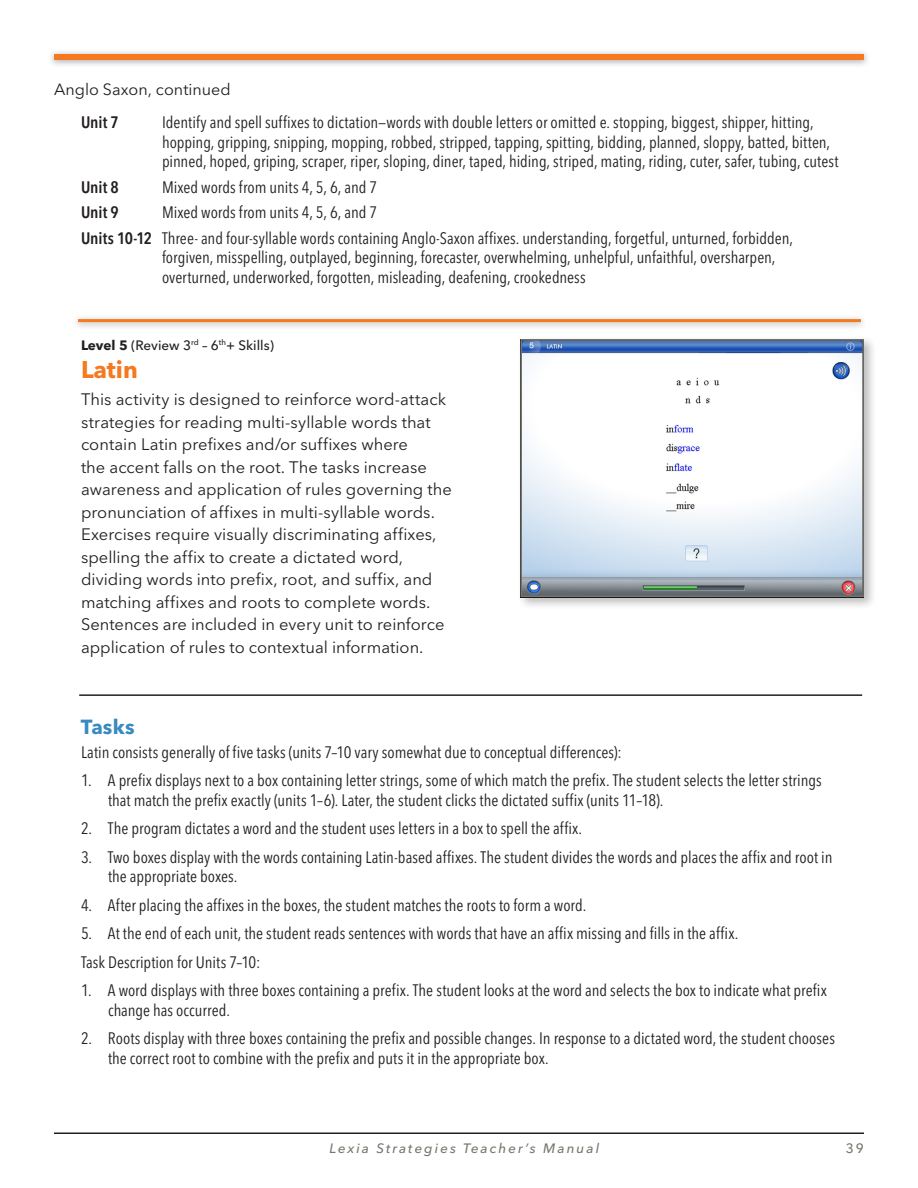
<style>
.page{position:relative;width:918px;height:1188px;background:#fff}
.page>*{position:absolute;margin:0;border:0;box-sizing:border-box;transform-origin:0 0}
.A-Head{font:700 24px "Avenir Next LT Pro";color:#f47921}
.B_Head{font:700 20.25px "Avenir Next LT Pro";letter-spacing:.005em;color:#388ac0}
.Task_Desc{font:condensed 16.5px/19.5px "Avenir Next LT Pro";color:#231f20}
.Unit_copy{font:condensed 16.5px/19.5px "Avenir Next LT Pro";color:#231f20}
.Activity_Descript{font:16.5px/22.5px "Avenir Next LT Pro";color:#231f20}
.Unit_copy-2{font:600 condensed 16.5px "Avenir Next LT Pro";letter-spacing:-.005em;color:#231f20}
.Body_Copy{font:16.2px "Avenir Next LT Pro";color:#231f20}
.t1{font:italic 500 13.5px "Avenir Next LT Pro";letter-spacing:.15em;color:#77776f}
.Level_and_Skill{font:500 13.5px "Avenir Next LT Pro";color:#231f20}
.t2{font:500 13.5px "Avenir Next LT Pro";color:#77776f}
.s1{font-weight:600}
.s2{font-weight:700}
</style>
<div class="page">
<hr style="left:54px;top:1132px;width:810px;height:2px;background:#231f20">
<div style="left:48px;top:49px;width:823px;height:19px;background:#231f20;opacity:.4"></div>
<div style="left:54px;top:54px;width:810px;height:6px;background:#f47921"></div>
<div style="left:517px;top:335px;width:359px;height:275px;background:#231f20;opacity:.3"></div>
<img style="left:524px;top:342px;width:337px;height:252px">
<div style="left:521px;top:339px;width:343px;height:258px;border:2px solid #76756e"></div>
<hr style="left:79px;top:694px;width:783px;height:2px;background:#231f20">
<div style="left:72px;top:314px;width:796px;height:16px;background:#231f20;opacity:.4"></div>
<hr style="left:78px;top:319px;width:783px;height:3px;background:#f47921">
<p class="Body_Copy" style="left:54px;top:80px;width:178px">Anglo Saxon, continued</p>
<p class="Unit_copy-2" style="left:81px;top:112px;width:39px">Unit 7</p>
<p class="Unit_copy" style="left:162px;top:112px;width:678px">Identify and spell suffixes to dictation—words with double letters or omitted e. stopping, biggest, shipper, hitting, hopping, gripping, snipping, mopping, robbed, stripped, tapping, spitting, bidding, planned, sloppy, batted, bitten, pinned, hoped, griping, scraper, riper, sloping, diner, taped, hiding, striped, mating, riding, cuter, safer, tubing, cutest</p>
<p class="Unit_copy-2" style="left:81px;top:177px;width:39px">Unit 8</p>
<p class="Unit_copy" style="left:162px;top:177px;width:217px">Mixed words from units 4, 5, 6, and 7</p>
<p class="Unit_copy-2" style="left:81px;top:202px;width:39px">Unit 9</p>
<p class="Unit_copy" style="left:162px;top:202px;width:217px">Mixed words from units 4, 5, 6, and 7</p>
<p class="Unit_copy" style="left:162px;top:228px;width:632px;text-indent:-81px"><span class="s1">Units 10-12</span> Three- and four-syllable words containing Anglo-Saxon affixes. understanding, forgetful, unturned, forbidden, forgiven, misspelling, outplayed, beginning, forecaster, overwhelming, unhelpful, unfaithful, oversharpen, overturned, underworked, forgotten, misleading, deafening, crookedness</p>
<p class="Level_and_Skill" style="left:81px;top:337px;width:195px"><span class="s2">Level 5</span> (Review 3<sup>rd</sup> – 6<sup>th</sup>+ Skills)</p>
<p class="A-Head" style="left:81px;top:355px;width:58px">Latin</p>
<p class="Activity_Descript" style="left:81px;top:388px;width:372px">This activity is designed to reinforce word-attack strategies for reading multi-syllable words that contain Latin prefixes and/or suffixes where<br>the accent falls on the root. The tasks increase awareness and application of rules governing the pronunciation of affixes in multi-syllable words.<br>Exercises require visually discriminating affixes, spelling the affix to create a dictated word, dividing words into prefix, root, and suffix, and matching affixes and roots to complete words.<br>Sentences are included in every unit to reinforce application of rules to contextual information.</p>
<p class="B_Head" style="left:81px;top:714px;width:55px">Tasks</p>
<p class="Task_Desc" style="left:81px;top:742px;width:542px">Latin consists generally of five tasks (units 7–10 vary somewhat due to conceptual differences):</p>
<p class="Task_Desc" style="left:108px;top:771px;width:715px;text-indent:-27px">1. A prefix displays next to a box containing letter strings, some of which match the prefix. The student selects the letter strings that match the prefix exactly (units 1–6). Later, the student clicks the dictated suffix (units 11–18).</p>
<p class="Task_Desc" style="left:81px;top:819px;width:503px">2. The program dictates a word and the student uses letters in a box to spell the affix.</p>
<p class="Task_Desc" style="left:108px;top:847px;width:726px;text-indent:-27px">3. Two boxes display with the words containing Latin-based affixes. The student divides the words and places the affix and root in the appropriate boxes.</p>
<p class="Task_Desc" style="left:81px;top:895px;width:507px">4. After placing the affixes in the boxes, the student matches the roots to form a word.</p>
<p class="Task_Desc" style="left:81px;top:924px;width:659px">5. At the end of each unit, the student reads sentences with words that have an affix missing and fills in the affix.</p>
<p class="Task_Desc" style="left:81px;top:952px;width:181px">Task Description for Units 7–10:</p>
<p class="Task_Desc" style="left:108px;top:981px;width:720px;text-indent:-27px">1. A word displays with three boxes containing a prefix. The student looks at the word and selects the box to indicate what prefix change has occurred.</p>
<p class="Task_Desc" style="left:108px;top:1029px;width:728px;text-indent:-27px">2. Roots display with three boxes containing the prefix and possible changes. In response to a dictated word, the student chooses the correct root to combine with the prefix and puts it in the appropriate box.</p>
<p class="t1" style="left:330px;top:1140px;width:271px">Lexia Strategies Teacher’s Manual</p>
<p class="t2" style="left:846px;top:1140px;width:20px">39</p>
</div>
